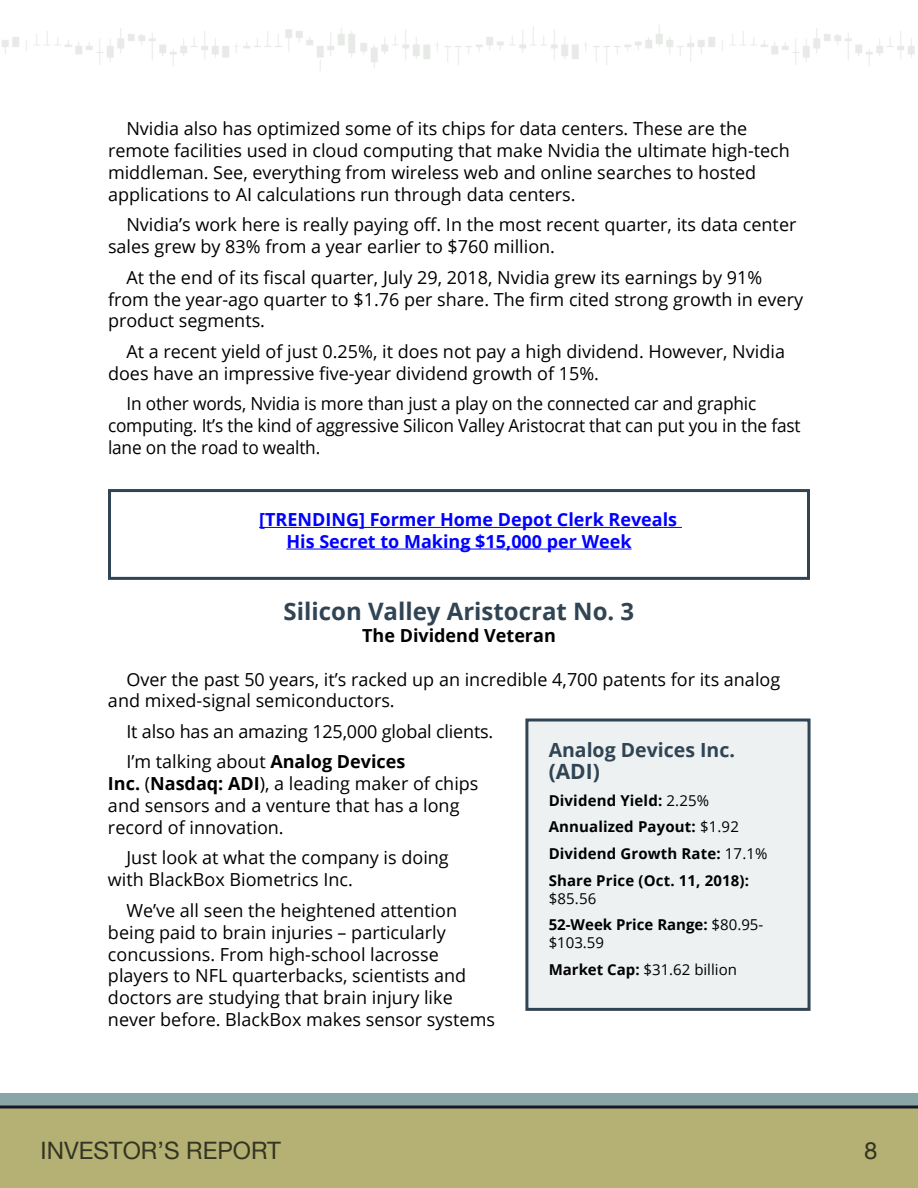
<style>
.page{position:relative;width:918px;height:1188px;background:#fff}
.page>*{position:absolute;margin:0;border:0;box-sizing:border-box;transform-origin:0 0}
.t1{font:700 24px "Open Sans";color:#304454}
.t2{font:24px "Helvetica Neue";color:#343522}
.t3{font:700 21px "Open Sans";color:#304454}
.t4{font:700 19.5px "Open Sans";color:#304454}
.t5{font:18px/21.9px "Open Sans";color:#000}
.t6{font:18px/21.9px "Open Sans";color:#000;scale:.96 1}
.t7{font:700 18px/21.6px "Open Sans";color:#00f}
.t8{font:700 18px "Open Sans";color:#000}
.t9{font:700 15px/26.7px "Open Sans";letter-spacing:.01em;color:#000}
.t10{font:15px/26.7px "Open Sans";color:#000}
.s1{font-weight:700}
.s2{font-weight:400}
</style>
<div class="page">
<img style="left:2px;top:25px;width:913px;height:46px">
<div style="left:0;top:1094px;width:918px;height:13px;background:#8aa5a5"></div>
<div style="left:0;top:1106px;width:918px;height:82px;background:#b5b174"></div>
<hr style="left:0;top:1106px;width:918px;height:2px;background:#18162b">
<div style="left:527px;top:720px;width:282px;height:289px;background:#edf1f1"></div>
<div style="left:525px;top:718px;width:286px;height:293px;border:3px solid #304454"></div>
<hr style="left:259px;top:527px;width:423px;height:1px;background:#00f">
<hr style="left:286px;top:549px;width:346px;height:1px;background:#00f">
<div style="left:108px;top:489px;width:702px;height:91px;border:3px solid #304454"></div>
<p class="t5" style="left:108px;top:117px;width:683px;text-indent:18px">Nvidia also has optimized some of its chips for data centers. These are the remote facilities used in cloud computing that make Nvidia the ultimate high-tech middleman. See, everything from wireless web and online searches to hosted applications to AI calculations run through data centers.</p>
<p class="t5" style="left:108px;top:213px;width:690px;text-indent:18px">Nvidia’s work here is really paying off. In the most recent quarter, its data center sales grew by 83% from a year earlier to $760 million.</p>
<p class="t5" style="left:108px;top:266px;width:697px;text-indent:18px">At the end of its fiscal quarter, July 29, 2018, Nvidia grew its earnings by 91% from the year-ago quarter to $1.76 per share. The firm cited strong growth in every product segments.</p>
<p class="t5" style="left:108px;top:340px;width:679px;text-indent:18px">At a recent yield of just 0.25%, it does not pay a high dividend. However, Nvidia does have an impressive five-year dividend growth of 15%.</p>
<p class="t6" style="left:108px;top:392px;width:723px;text-indent:18px">In other words, Nvidia is more than just a play on the connected car and graphic computing. It’s the kind of aggressive Silicon Valley Aristocrat that can put you in the fast lane on the road to wealth.</p>
<p class="t7" style="left:286px;top:508px;width:392px;text-indent:-27px">[TRENDING] Former Home Depot Clerk Reveals<br>His Secret to Making $15,000 per Week</p>
<h1 class="t1" style="left:284px;top:595px;width:352px">Silicon Valley Aristocrat No. 3</h1>
<p class="t8" style="left:362px;top:623px;width:195px">The Dividend Veteran</p>
<p class="t5" style="left:108px;top:668px;width:674px;text-indent:18px">Over the past 50 years, it’s racked up an incredible 4,700 patents for its analog and mixed-signal semiconductors.</p>
<p class="t5" style="left:126px;top:716px;width:369px;line-height:30.5px">It also has an amazing 125,000 global clients.<br>I’m talking about <span class="s1">Analog Devices</span></p>
<p class="t5" style="left:108px;top:772px;width:372px"><span class="s1">Inc.</span> (<span class="s1">Nasdaq: ADI</span>), a leading maker of chips and sensors and a venture that has a long record of innovation.</p>
<p class="t5" style="left:108px;top:847px;width:342px;text-indent:18px">Just look at what the company is doing with BlackBox Biometrics Inc.</p>
<p class="t5" style="left:108px;top:899px;width:388px;text-indent:18px">We’ve all seen the heightened attention being paid to brain injuries – particularly concussions. From high-school lacrosse players to NFL quarterbacks, scientists and doctors are studying that brain injury like never before. BlackBox makes sensor systems</p>
<p class="t4" style="left:549px;top:736px;width:188px">Analog Devices Inc.</p>
<p class="t3" style="left:549px;top:757px;width:53px">(ADI)</p>
<p class="t9" style="left:549px;top:787px;width:220px">Dividend Yield: <span class="s2">2.25%<br></span>Annualized Payout: <span class="s2">$1.92<br></span>Dividend Growth Rate: <span class="s2">17.1%<br></span>Share Price (Oct. 11, 2018):</p>
<p class="t9" style="left:549px;top:885px;width:216px"><span class="s2">$85.56<br></span>52-Week Price Range: <span class="s2">$80.95-</span></p>
<p class="t10" style="left:549px;top:929px;width:190px">$103.59<br><span class="s1">Market Cap:</span> $31.62 billion</p>
<h1 class="t2" style="left:40px;top:1133px;width:242px">INVESTOR’S REPORT</h1>
<h1 class="t2" style="left:864px;top:1133px;width:15px">8</h1>
</div>
